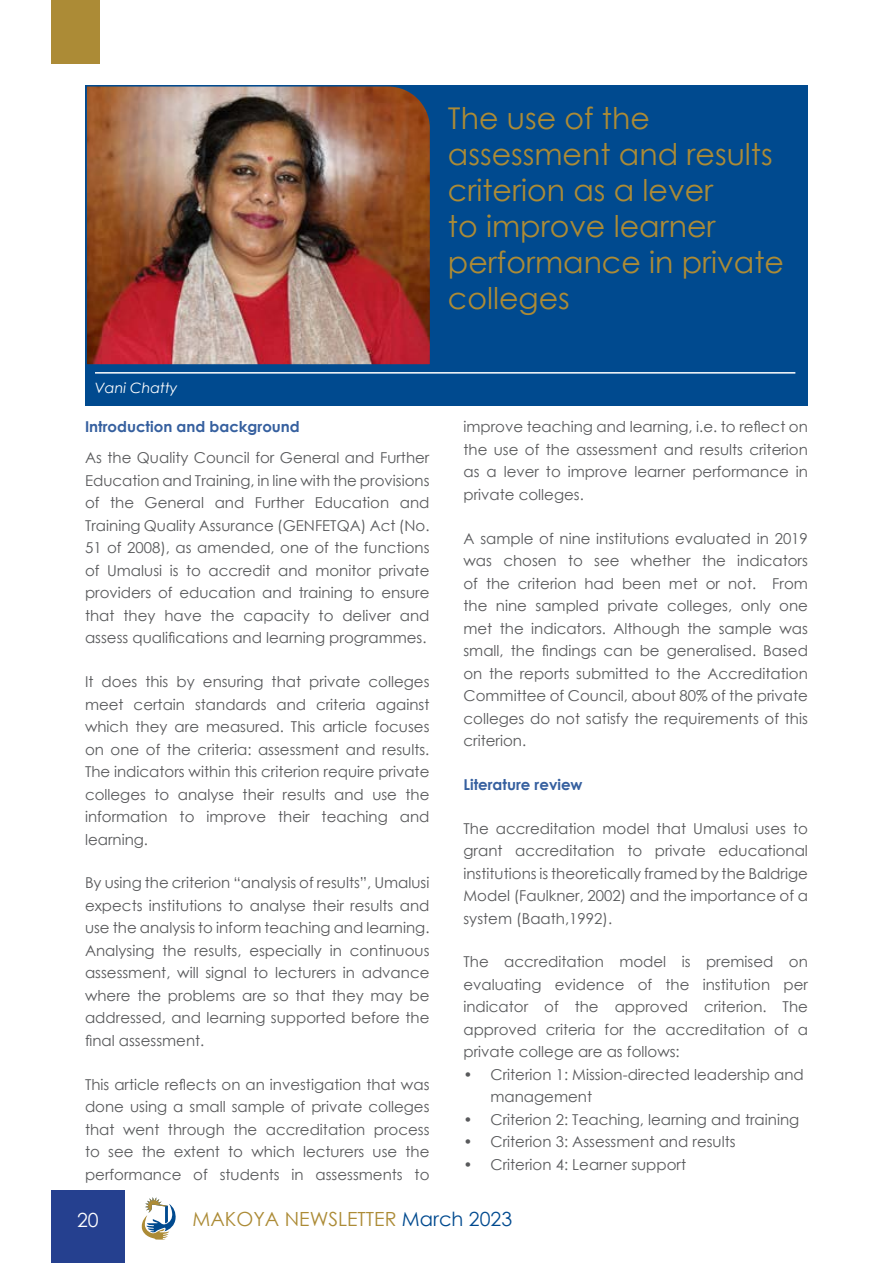
<style>
.page{position:relative;width:893px;height:1263px;background:#fff}
.page>*{position:absolute;margin:0;border:0;box-sizing:border-box;transform-origin:0 0}
.t1{font:30px/36px "Century Gothic";color:#ac8b36}
.t2{font:19.5px "Century Gothic";color:#ac8b36}
.t3{font:19.5px "Century Gothic";color:#fff}
.t4{font:15px/22.5px "Century Gothic";color:#58595b;text-align:justify}
.t5{font:700 15px "Century Gothic";color:#36609f}
.t6{font:italic 14.25px "Century Gothic";color:#fff}
.s1{color:#004a8f}
</style>
<div class="page">
<div style="left:51px;top:1191px;width:74px;height:72px;background:#25408f"></div>
<div style="left:51px;top:0;width:48px;height:64px;background:#ac8b36"></div>
<svg style="left:141px;top:1197px;width:35px;height:42px"></svg>
<div style="left:85px;top:85px;width:723px;height:320px;background:#004a8f"></div>
<img style="left:86px;top:86px;width:344px;height:279px">
<hr style="left:95px;top:372px;width:700px;height:2px;background:#fff">
<h1 class="t1" style="left:448px;top:100px;width:338px">The use of the assessment and results criterion as a lever<br>to improve learner performance in private colleges</h1>
<p class="t6" style="left:95px;top:379px;width:84px">Vani Chatty</p>
<p class="t5" style="left:85px;top:415px;width:216px">Introduction and background</p>
<p class="t4" style="left:85px;top:446px;width:346px">As the Quality Council for General and Further Education and Training, in line with the provisions of the General and Further Education and Training Quality Assurance (GENFETQA) Act (No.<br>51 of 2008), as amended, one of the functions of Umalusi is to accredit and monitor private providers of education and training to ensure that they have the capacity to deliver and assess qualifications and learning programmes.</p>
<p class="t4" style="left:85px;top:670px;width:346px">It does this by ensuring that private colleges meet certain standards and criteria against which they are measured. This article focuses on one of the criteria: assessment and results.<br>The indicators within this criterion require private colleges to analyse their results and use the information to improve their teaching and learning.</p>
<p class="t4" style="left:85px;top:871px;width:346px">By using the criterion “analysis of results”, Umalusi expects institutions to analyse their results and use the analysis to inform teaching and learning.<br>Analysing the results, especially in continuous assessment, will signal to lecturers in advance where the problems are so that they may be addressed, and learning supported before the final assessment.</p>
<p class="t4" style="left:85px;top:1073px;width:346px">This article reflects on an investigation that was done using a small sample of private colleges that went through the accreditation process to see the extent to which lecturers use the performance of students in assessments to</p>
<p class="t4" style="left:463px;top:415px;width:346px">improve teaching and learning, i.e. to reflect on the use of the assessment and results criterion as a lever to improve learner performance in private colleges.</p>
<p class="t4" style="left:463px;top:527px;width:346px">A sample of nine institutions evaluated in 2019 was chosen to see whether the indicators of the criterion had been met or not. From the nine sampled private colleges, only one met the indicators. Although the sample was small, the findings can be generalised. Based on the reports submitted to the Accreditation Committee of Council, about 80% of the private colleges do not satisfy the requirements of this criterion.</p>
<p class="t5" style="left:463px;top:773px;width:121px">Literature review</p>
<p class="t4" style="left:463px;top:817px;width:346px">The accreditation model that Umalusi uses to grant accreditation to private educational institutions is theoretically framed by the Baldrige Model (Faulkner, 2002) and the importance of a system (Baath,1992).</p>
<p class="t4" style="left:463px;top:950px;width:346px">The accreditation model is premised on evaluating evidence of the institution per indicator of the approved criterion. The approved criteria for the accreditation of a private college are as follows:</p>
<p class="t4" style="left:490px;top:1063px;width:315px;text-indent:-27px">• Criterion 1: Mission-directed leadership and management</p>
<p class="t4" style="left:463px;top:1108px;width:337px">• Criterion 2: Teaching, learning and training</p>
<p class="t4" style="left:463px;top:1130px;width:274px">• Criterion 3: Assessment and results</p>
<p class="t4" style="left:463px;top:1153px;width:224px">• Criterion 4: Learner support</p>
<h2 class="t3" style="left:77px;top:1206px;width:23px">20</h2>
<h2 class="t2" style="left:193px;top:1206px;width:321px">MAKOYA NEWSLETTER <span class="s1">March 2023</span></h2>
</div>
